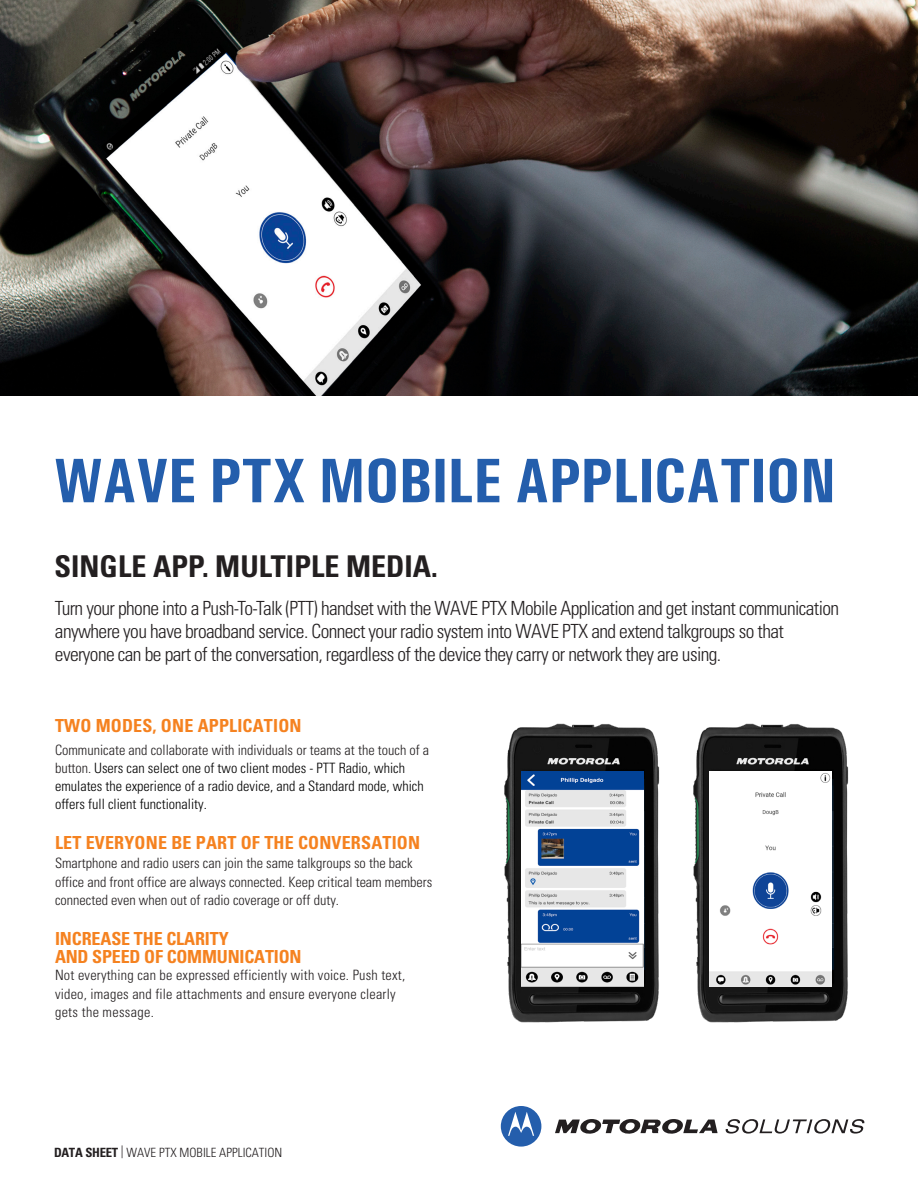
<style>
.page{position:relative;width:918px;height:1188px;background:#fff}
.page>*{position:absolute;margin:0;border:0;box-sizing:border-box;transform-origin:0 0}
.Body_Text{font:700 63px "Univers 67 Condensed Bold Obliq";letter-spacing:-.01em;color:#245eac}
.Body_Text-2{font:700 condensed 30px "Univers LT Std";color:#231f20}
.Body_Text-3{font:300 condensed 19.5px/23.2px "Univers";letter-spacing:-.03em;color:#231f20}
.Body_Text-4{font:700 condensed 18px "Univers LT Std";letter-spacing:.01em;color:#f58220}
.Body_Text-5{font:700 condensed 18px/18.5px "Univers LT Std";letter-spacing:-.01em;color:#f58220}
.t1{font:300 condensed 14.25px/18.3px "Univers LT Std";color:#231f20}
.t2{font:300 condensed 14.25px/18px "Univers LT Std";color:#000}
.t3{font:300 condensed 12.75px "Univers LT Std";color:#231f20}
.s1{color:#231f20}
.s2{font-weight:700}
.s3{font-family:"Univers"}
</style>
<div class="page">
<img style="left:0;top:0;width:918px;height:395px">
<svg style="left:555px;top:1119px;width:163px;height:15px"></svg>
<svg style="left:501px;top:1106px;width:40px;height:41px"></svg>
<svg style="left:726px;top:1119px;width:138px;height:15px"></svg>
<img style="left:504px;top:723px;width:156px;height:300px">
<img style="left:521px;top:771px;width:122px;height:215px">
<img style="left:693px;top:723px;width:156px;height:300px">
<img style="left:710px;top:771px;width:122px;height:215px">
<p class="Body_Text" style="left:54px;top:443px;width:783px">WAVE PTX MOBILE APPLICATION</p>
<p class="Body_Text-2" style="left:55px;top:548px;width:385px">SINGLE APP. MULTIPLE MEDIA.</p>
<p class="Body_Text-3" style="left:55px;top:596px;width:786px">Turn your phone into a Push-To-Talk (PTT) handset with the WAVE PTX Mobile Application and get instant communication anywhere you have broadband service. Connect your radio system into WAVE PTX and extend talkgroups so that everyone can be part of the conversation, regardless of the device they carry or network they are using.</p>
<p class="Body_Text-4" style="left:55px;top:715px;width:248px">TWO MODES, ONE APPLICATION</p>
<p class="t2" style="left:55px;top:741px;width:376px"><span class="s1">Communicate and collaborate with individuals or teams at the touch of a button.</span> Users can select one of two client modes - PTT Radio, which emulates the experience of a radio device, and a Standard mode, which offers full client functionality.</p>
<p class="Body_Text-4" style="left:55px;top:832px;width:367px">LET EVERYONE BE PART OF THE CONVERSATION</p>
<p class="t1" style="left:55px;top:854px;width:379px">Smartphone and radio users can join the same talkgroups so the back office and front office are always connected. Keep critical team members connected even when out of radio coverage or off duty.</p>
<p class="Body_Text-5" style="left:55px;top:929px;width:248px">INCREASE THE CLARITY<br>AND SPEED OF COMMUNICATION</p>
<p class="t1" style="left:55px;top:966px;width:352px">Not everything can be expressed efficiently with voice. Push text, video, images and file attachments and ensure everyone clearly gets the message.</p>
<p class="t3" style="left:54px;top:1145px;width:230px"><span class="s2">DATA SHEET</span> | WAVE P<span class="s3">TX</span> MOBILE APPLICATION</p>
</div>
